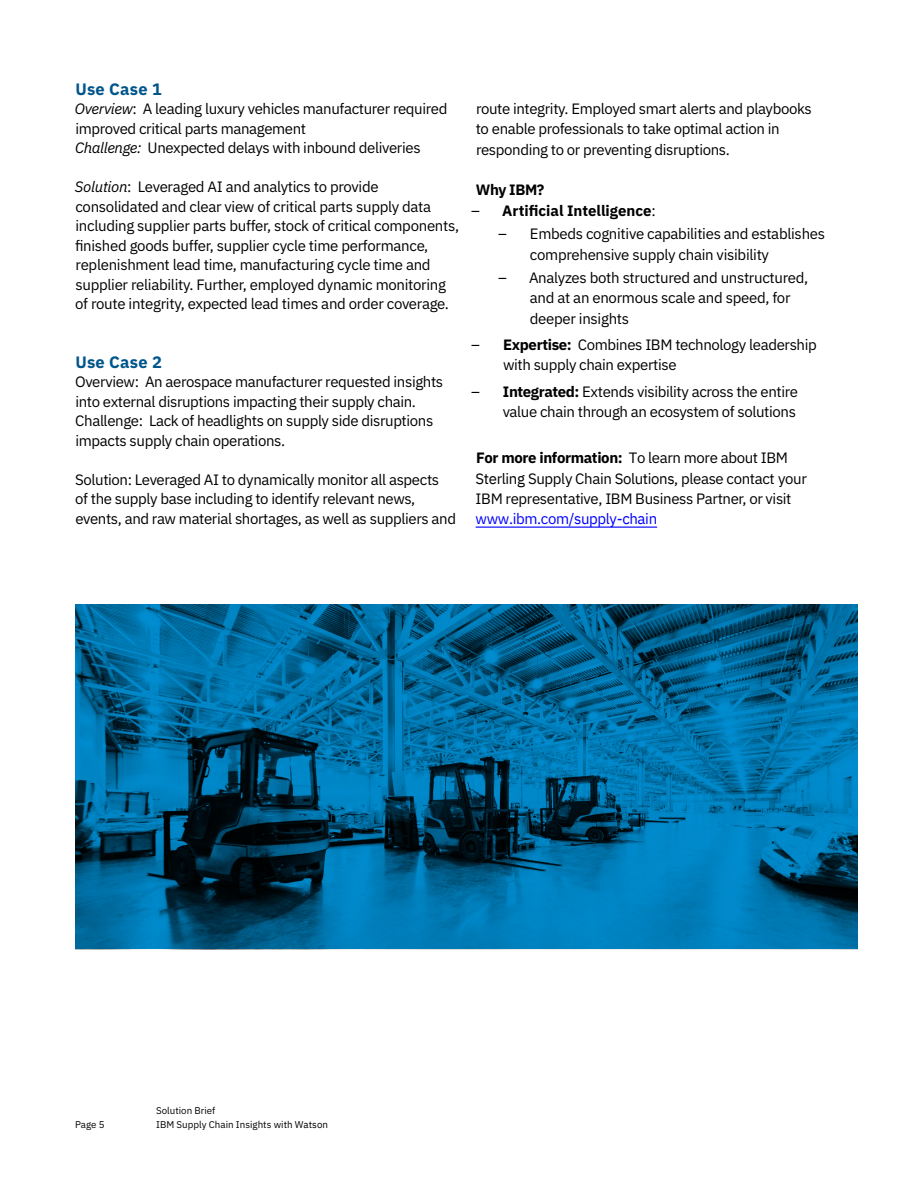
<style>
.page{position:relative;width:918px;height:1188px;background:#fff}
.page>*{position:absolute;margin:0;border:0;box-sizing:border-box;transform-origin:0 0}
.Headers_Body{font:700 16.5px "IBM Plex Sans";letter-spacing:.015em;color:#00558b}
.Default{font:15px/19.5px "IBM Plex Sans";letter-spacing:-.025em;color:#000}
.t1{font:700 15px "IBM Plex Sans";color:#000}
.Page{font:9.75px/14.2px "IBM Plex Sans";color:#000}
.s1{font-style:italic}
.s2{font-weight:400}
.s3{font-weight:700}
.s4{color:#00f}
</style>
<div class="page">
<svg style="left:75px;top:604px;width:783px;height:346px;background:#006392"></svg>
<hr style="left:476px;top:527px;width:181px;height:1px;background:#00f">
<p class="Headers_Body" style="left:75px;top:76px;width:88px">Use Case 1</p>
<p class="Default" style="left:75px;top:98px;width:374px"><span class="s1">Overview</span>: A leading luxury vehicles manufacturer required improved critical parts management</p>
<p class="Default" style="left:75px;top:137px;width:347px"><span class="s1">Challenge:</span> Unexpected delays with inbound deliveries</p>
<p class="Default" style="left:75px;top:176px;width:386px"><span class="s1">Solution</span>: Leveraged AI and analytics to provide consolidated and clear view of critical parts supply data including supplier parts buffer, stock of critical components, finished goods buffer, supplier cycle time performance, replenishment lead time, manufacturing cycle time and supplier reliability. Further, employed dynamic monitoring of route integrity, expected lead times and order coverage.</p>
<p class="Headers_Body" style="left:75px;top:349px;width:88px">Use Case 2</p>
<p class="Default" style="left:75px;top:371px;width:370px">Overview: An aerospace manufacturer requested insights into external disruptions impacting their supply chain.</p>
<p class="Default" style="left:75px;top:410px;width:360px">Challenge: Lack of headlights on supply side disruptions impacts supply chain operations.</p>
<p class="Default" style="left:75px;top:468px;width:382px">Solution: Leveraged AI to dynamically monitor all aspects<br>of the supply base including to identify relevant news, events, and raw material shortages, as well as suppliers and</p>
<p class="Default" style="left:476px;top:97px;width:337px;line-height:20.4px">route integrity. Employed smart alerts and playbooks to enable professionals to take optimal action in responding to or preventing disruptions.</p>
<p class="t1" style="left:476px;top:178px;width:70px">Why IBM?</p>
<p class="t1" style="left:471px;top:199px;width:186px"><span class="s2">–</span> Artificial Intelligence<span class="s2">:</span></p>
<p class="Default" style="left:530px;top:222px;width:297px;line-height:20.4px;text-indent:-32px">– Embeds cognitive capabilities and establishes comprehensive supply chain visibility</p>
<p class="Default" style="left:530px;top:266px;width:280px;line-height:20.4px;text-indent:-32px">– Analyzes both structured and unstructured, and at an enormous scale and speed, for deeper insights</p>
<p class="Default" style="left:503px;top:333px;width:315px;line-height:20.4px;text-indent:-32px">– <span class="s3">Expertise:</span> Combines IBM technology leadership with supply chain expertise</p>
<p class="Default" style="left:471px;top:380px;width:329px;line-height:20.4px;text-align:right">– <span class="s3">Integrated:</span> Extends visibility across the entire value chain through an ecosystem of solutions</p>
<p class="Default" style="left:476px;top:447px;width:333px;line-height:20.2px"><span class="s3">For more information:</span> To learn more about IBM Sterling Supply Chain Solutions, please contact your IBM representative, IBM Business Partner, or visit <span class="s4">www.ibm.com/supply-chain</span></p>
<p class="Page" style="left:75px;top:1117px;width:31px">Page 5</p>
<p class="Page" style="left:156px;top:1102px;width:173px">Solution Brief<br>IBM Supply Chain Insights with Watson</p>
</div>
